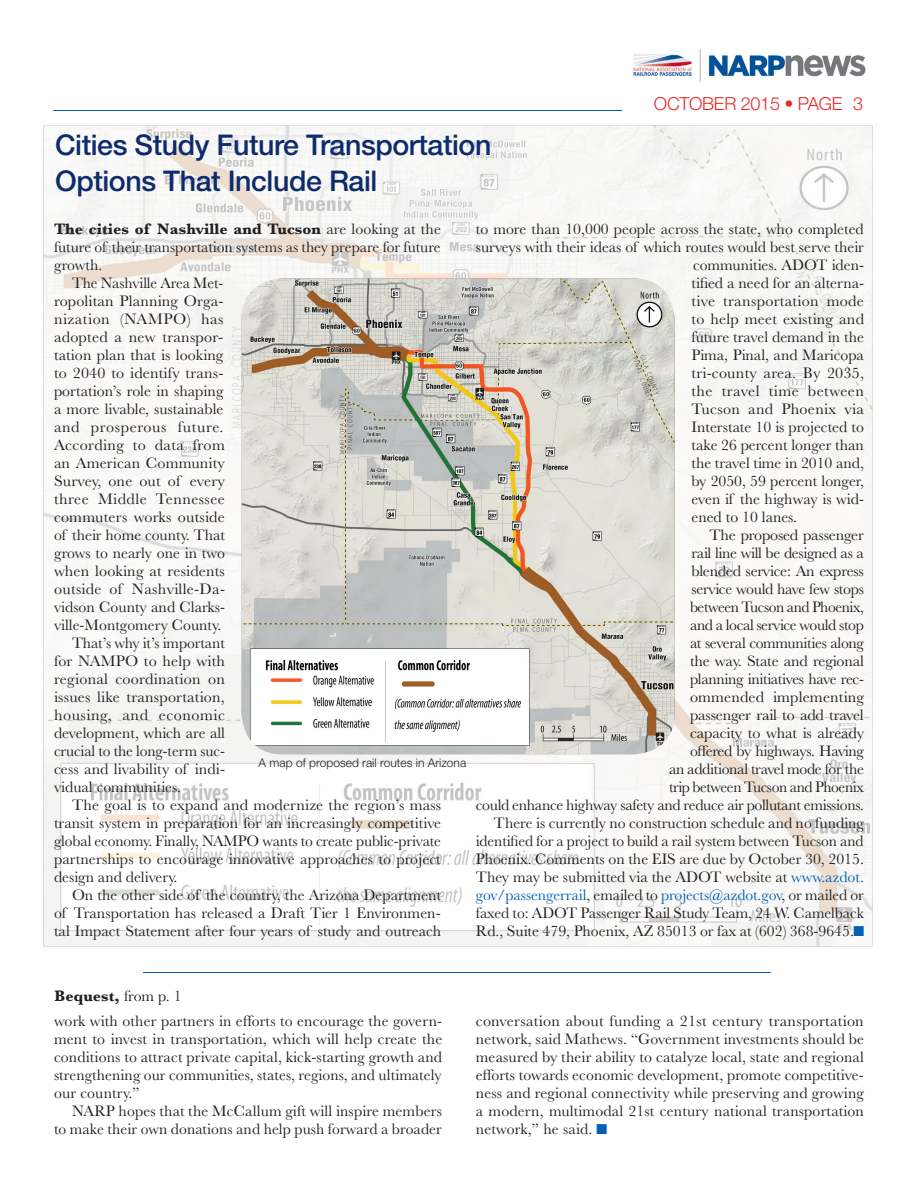
<style>
.page{position:relative;width:918px;height:1188px;background:#fff}
.page>*{position:absolute;margin:0;border:0;box-sizing:border-box;transform-origin:0 0}
.t1{font:500 28.5px/35.7px "Helvetica Neue LT Std";letter-spacing:-.015em;color:#0d2b6d}
.t2{font:300 18px "Helvetica Neue LT Std";letter-spacing:-.015em;color:#e9292a}
.t3{font:15.75px/18px "Baskerville MT Std";color:#231f20;text-align:justify}
.t4{font:15.75px "Baskerville MT Std";letter-spacing:-.02em;color:#231f20}
.t5{font:15.75px "Baskerville MT Std";letter-spacing:.02em;color:#231f20}
.t6{font:700 15.75px "Baskerville MT Std";letter-spacing:.005em;color:#231f20}
.t7{font:15.75px "Baskerville MT Std";letter-spacing:.025em;color:#231f20}
.t8{font:15.75px "Baskerville MT Std";letter-spacing:-.005em;color:#005fb9}
.t9{font:15.75px "Baskerville MT Std";letter-spacing:-.025em;color:#231f20}
.t10{font:15.75px "Baskerville MT Std";letter-spacing:.035em;color:#231f20}
.t11{font:15.75px "Baskerville MT Std";letter-spacing:.04em;color:#231f20}
.t12{font:300 12px "Helvetica Neue LT Std";color:#231f20}
.s1{font-weight:400}
.s2{color:#005fb9}
.s3{color:#231f20}
.s4{font-family:"Zingbats Regular SWFTE";font-size:18px;color:#005fb9}
</style>
<div class="page">
<img style="left:633px;top:49px;width:233px;height:34px">
<hr style="left:53px;top:111px;width:569px;height:1px;background:#005fb9">
<img style="left:43px;top:125px;width:830px;height:821px">
<hr style="left:143px;top:972px;width:627px;height:1px;background:#005fb9">
<img style="left:242px;top:278px;width:433px;height:476px">
<h1 class="t1" style="left:55px;top:127px;width:438px">Cities Study Future Transportation<br>Options That Include Rail</h1>
<p class="t2" style="left:654px;top:93px;width:211px">OCTOBER 2015 • PAGE 3</p>
<p class="t6" style="left:54px;top:220px;width:389px">The cities of Nashville and Tucson <span class="s1">are looking at the</span></p>
<p class="t3" style="left:54px;top:238px;width:388px">future of their transportation systems as they prepare for future</p>
<p class="t3" style="left:54px;top:256px;width:50px">growth.</p>
<p class="t3" style="left:72px;top:274px;width:153px">The Nashville Area Met-</p>
<p class="t3" style="left:54px;top:292px;width:171px">ropolitan Planning Orga-</p>
<p class="t10" style="left:54px;top:310px;width:171px">nization (NAMPO) has</p>
<p class="t3" style="left:54px;top:328px;width:171px">adopted a new transpor-</p>
<p class="t3" style="left:54px;top:346px;width:171px">tation plan that is looking</p>
<p class="t3" style="left:54px;top:364px;width:171px">to 2040 to identify trans-</p>
<p class="t3" style="left:54px;top:382px;width:171px">portation’s role in shaping</p>
<p class="t3" style="left:54px;top:400px;width:171px">a more livable, sustainable</p>
<p class="t11" style="left:54px;top:418px;width:171px">and prosperous future.</p>
<p class="t7" style="left:54px;top:436px;width:172px">According to data from</p>
<p class="t3" style="left:54px;top:454px;width:172px">an American Community</p>
<p class="t3" style="left:54px;top:472px;width:172px">Survey, one out of every</p>
<p class="t7" style="left:54px;top:490px;width:172px">three Middle Tennessee</p>
<p class="t3" style="left:54px;top:508px;width:172px">commuters works outside</p>
<p class="t3" style="left:54px;top:526px;width:173px">of their home county. That</p>
<p class="t3" style="left:54px;top:544px;width:172px">grows to nearly one in two</p>
<p class="t3" style="left:54px;top:562px;width:172px">when looking at residents</p>
<p class="t5" style="left:54px;top:580px;width:173px">outside of Nashville-Da-</p>
<p class="t3" style="left:54px;top:598px;width:172px">vidson County and Clarks-</p>
<p class="t3" style="left:54px;top:616px;width:169px">ville-Montgomery County.</p>
<p class="t3" style="left:72px;top:634px;width:154px">That’s why it’s important</p>
<p class="t3" style="left:54px;top:652px;width:173px">for NAMPO to help with</p>
<p class="t3" style="left:54px;top:670px;width:172px">regional coordination on</p>
<p class="t3" style="left:54px;top:688px;width:172px">issues like transportation,</p>
<p class="t10" style="left:54px;top:706px;width:172px">housing, and economic</p>
<p class="t3" style="left:54px;top:724px;width:173px">development, which are all</p>
<p class="t3" style="left:54px;top:742px;width:172px">crucial to the long-term suc-</p>
<p class="t3" style="left:54px;top:760px;width:173px">cess and livability of indi-</p>
<p class="t3" style="left:54px;top:778px;width:129px">vidual communities.</p>
<p class="t3" style="left:72px;top:796px;width:371px">The goal is to expand and modernize the region’s mass</p>
<p class="t3" style="left:54px;top:814px;width:389px">transit system in preparation for an increasingly competitive</p>
<p class="t3" style="left:54px;top:832px;width:388px">global economy. Finally, NAMPO wants to create public-private</p>
<p class="t3" style="left:54px;top:850px;width:388px">partnerships to encourage innovative approaches to project</p>
<p class="t3" style="left:54px;top:868px;width:125px">design and delivery.</p>
<p class="t3" style="left:72px;top:886px;width:371px">On the other side of the country, the Arizona Department</p>
<p class="t3" style="left:54px;top:904px;width:388px">of Transportation has released a Draft Tier 1 Environmen-</p>
<p class="t3" style="left:54px;top:922px;width:389px">tal Impact Statement after four years of study and outreach</p>
<p class="t12" style="left:259px;top:756px;width:209px">A map of proposed rail routes in Arizona</p>
<p class="t3" style="left:476px;top:220px;width:389px">to more than 10,000 people across the state, who completed</p>
<p class="t3" style="left:476px;top:238px;width:390px">surveys with their ideas of which routes would best serve their</p>
<p class="t3" style="left:693px;top:256px;width:172px">communities. ADOT iden-</p>
<p class="t3" style="left:692px;top:274px;width:174px">tified a need for an alterna-</p>
<p class="t5" style="left:692px;top:292px;width:174px">tive transportation mode</p>
<p class="t3" style="left:692px;top:310px;width:174px">to help meet existing and</p>
<p class="t3" style="left:692px;top:328px;width:174px">future travel demand in the</p>
<p class="t3" style="left:692px;top:346px;width:174px">Pima, Pinal, and Maricopa</p>
<p class="t3" style="left:692px;top:364px;width:174px">tri-county area. By 2035,</p>
<p class="t7" style="left:692px;top:382px;width:174px">the travel time between</p>
<p class="t5" style="left:692px;top:400px;width:174px">Tucson and Phoenix via</p>
<p class="t3" style="left:692px;top:418px;width:174px">Interstate 10 is projected to</p>
<p class="t3" style="left:692px;top:436px;width:174px">take 26 percent longer than</p>
<p class="t3" style="left:692px;top:454px;width:174px">the travel time in 2010 and,</p>
<p class="t3" style="left:692px;top:472px;width:174px">by 2050, 59 percent longer,</p>
<p class="t3" style="left:692px;top:490px;width:174px">even if the highway is wid-</p>
<p class="t3" style="left:692px;top:508px;width:107px">ened to 10 lanes.</p>
<p class="t3" style="left:710px;top:526px;width:156px">The proposed passenger</p>
<p class="t4" style="left:692px;top:544px;width:174px">rail line will be designed as a</p>
<p class="t3" style="left:692px;top:562px;width:174px">blended service: An express</p>
<p class="t4" style="left:692px;top:580px;width:174px">service would have few stops</p>
<p class="t9" style="left:690px;top:598px;width:175px">between Tucson and Phoenix,</p>
<p class="t4" style="left:690px;top:616px;width:175px">and a local service would stop</p>
<p class="t4" style="left:690px;top:634px;width:176px">at several communities along</p>
<p class="t3" style="left:690px;top:652px;width:176px">the way. State and regional</p>
<p class="t4" style="left:690px;top:670px;width:176px">planning initiatives have rec-</p>
<p class="t3" style="left:690px;top:688px;width:176px">ommended implementing</p>
<p class="t3" style="left:690px;top:706px;width:175px">passenger rail to add travel</p>
<p class="t3" style="left:690px;top:724px;width:176px">capacity to what is already</p>
<p class="t4" style="left:690px;top:742px;width:176px">offered by highways. Having</p>
<p class="t4" style="left:669px;top:760px;width:196px">an additional travel mode for the</p>
<p class="t9" style="left:669px;top:778px;width:196px">trip between Tucson and Phoenix</p>
<p class="t4" style="left:476px;top:796px;width:390px">could enhance highway safety and reduce air pollutant emissions.</p>
<p class="t3" style="left:494px;top:814px;width:372px">There is currently no construction schedule and no funding</p>
<p class="t3" style="left:476px;top:832px;width:389px">identified for a project to build a rail system between Tucson and</p>
<p class="t3" style="left:476px;top:850px;width:390px">Phoenix. Comments on the EIS are due by October 30, 2015.</p>
<p class="t3" style="left:476px;top:868px;width:390px">They may be submitted via the ADOT website at <span class="s2">www.azdot.</span></p>
<p class="t8" style="left:476px;top:886px;width:390px">gov/passengerrail<span class="s3">, emailed to</span> projects@azdot.gov<span class="s3">, or mailed or</span></p>
<p class="t3" style="left:476px;top:904px;width:390px">faxed to: ADOT Passenger Rail Study Team, 24 W. Camelback</p>
<p class="t3" style="left:476px;top:922px;width:390px">Rd., Suite 479, Phoenix, AZ 85013 or fax at (602) 368-9645.<span class="s4">n</span></p>
<p class="t6" style="left:55px;top:987px;width:128px">Bequest, <span class="s1">from p. 1</span></p>
<p class="t3" style="left:54px;top:1012px;width:390px">work with other partners in efforts to encourage the govern&shy;ment to invest in transportation, which will help create the conditions to attract private capital, kick-starting growth and strengthening our communities, states, regions, and ultimately our country.”</p>
<p class="t3" style="left:54px;top:1102px;width:390px;text-align:right">NARP hopes that the McCallum gift will inspire members<br>to make their own donations and help push forward a broader</p>
<p class="t3" style="left:476px;top:1012px;width:390px">conversation about funding a 21st century transportation network, said Mathews. “Government investments should be measured by their ability to catalyze local, state and regional efforts towards economic development, promote competitive&shy;ness and regional connectivity while preserving and growing a modern, multimodal 21st century national transportation network,” he said. <span class="s4">n</span></p>
</div>
